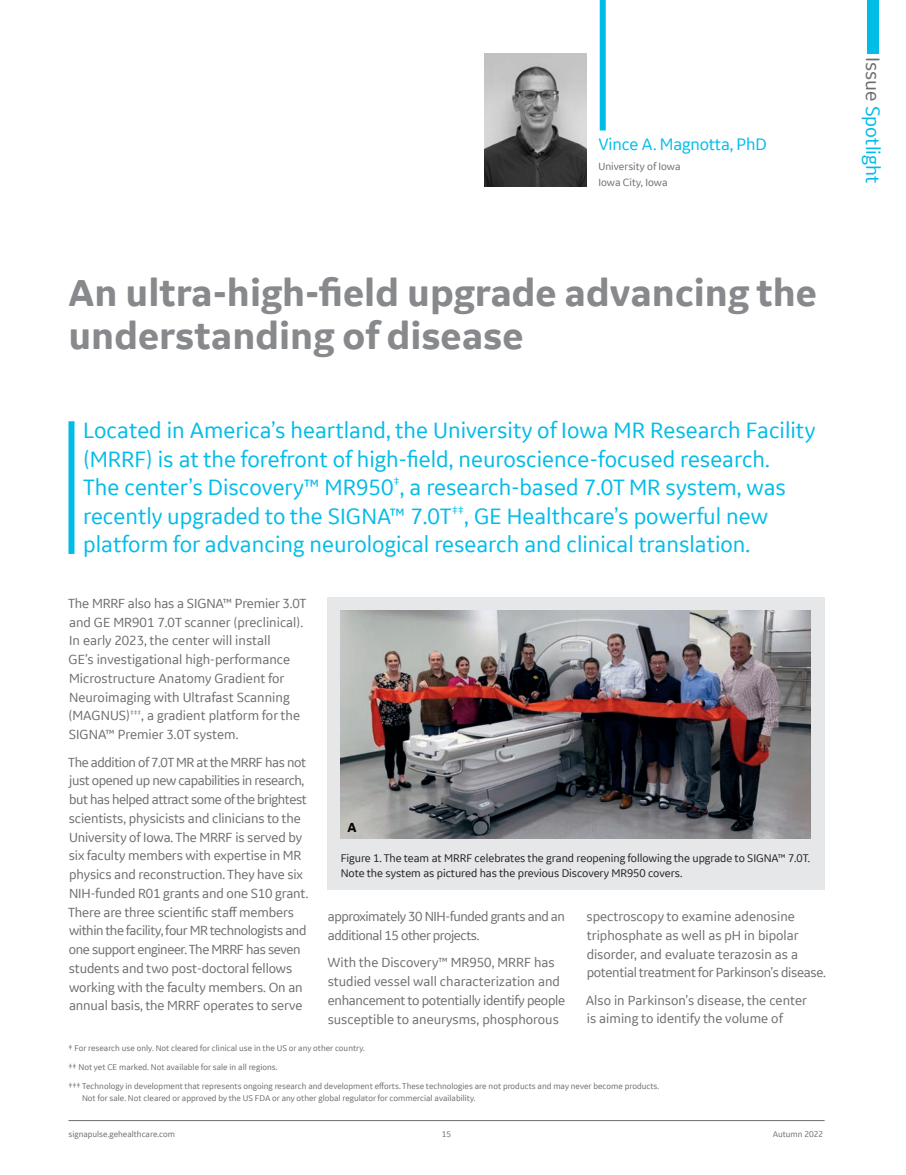
<style>
.page{position:relative;width:906px;height:1175px;background:#fff}
.page>*{position:absolute;margin:0;border:0;box-sizing:border-box;transform-origin:0 0}
.Header-Small{font:700 40.5px/43.5px "GE Inspira Sans";color:#87898c}
.Intro_Copy{font:24px/28.5px "GE Inspira Sans";color:#02bce8}
.t1{font:21px "GE Inspira Sans";color:#02bce8}
.Doctor_s_Name_for_bo{font:18px "GE Inspira Sans";letter-spacing:-.01em;color:#02bce8}
.body_copy{font:14.25px/18.8px "GE Inspira Sans";letter-spacing:-.01em;color:#6c6d70}
.body_copy-2{font:14.25px/18.8px "GE Inspira Sans";letter-spacing:-.03em;color:#6c6d70}
.A_B_C_D_Labels{font:700 14.25px "GE Inspira Sans";color:#080302}
.caption_text{font:12px/15px "GE Inspira Sans";letter-spacing:-.005em;color:#231f20}
.Doctor_s_condensed_b{font:11.25px/16.5px "GE Inspira Sans";color:#6c6d70}
.reference_copy{font:9px/12px "GE Inspira Sans";color:#6c6d70}
.s1{color:#6c6d70}
</style>
<div class="page">
<div style="left:327px;top:596px;width:497px;height:293px;background:#e6e7e9"></div>
<img style="left:484px;top:54px;width:102px;height:132px">
<div style="left:600px;top:0;width:6px;height:130px;background:#02bce8"></div>
<img style="left:341px;top:610px;width:470px;height:228px">
<div style="left:68px;top:421px;width:6px;height:133px;background:#02bce8"></div>
<hr style="left:68px;top:1120px;width:756px;height:1px;background:#6c6d70">
<div style="left:868px;top:0;width:11px;height:53px;background:#02bce8"></div>
<p class="Doctor_s_Name_for_bo" style="left:598px;top:133px;width:170px">Vince A. Magnotta, PhD</p>
<p class="Doctor_s_condensed_b" style="left:598px;top:157px;width:84px">University of Iowa<br>Iowa City, Iowa</p>
<p class="Header-Small" style="left:68px;top:269px;width:750px">An ultra-high-field upgrade advancing the understanding of disease</p>
<p class="Intro_Copy" style="left:83px;top:415px;width:734px">Located in America’s heartland, the University of Iowa MR Research Facility (MRRF) is at the forefront of high-field, neuroscience-focused research.<br>The center’s Discovery™ MR950<sup>‡</sup>, a research-based 7.0T MR system, was recently upgraded to the SIGNA™ 7.0T<sup>‡‡</sup>, GE Healthcare’s powerful new platform for advancing neurological research and clinical translation.</p>
<p class="body_copy" style="left:68px;top:593px;width:240px">The MRRF also has a SIGNA™ Premier 3.0T and GE MR901 7.0T scanner (preclinical).<br>In early 2023, the center will install<br>GE’s investigational high-performance Microstructure Anatomy Gradient for Neuroimaging with Ultrafast Scanning (MAGNUS)<sup>‡‡‡</sup>, a gradient platform for the SIGNA™ Premier 3.0T system.</p>
<p class="body_copy" style="left:68px;top:752px;width:242px">The addition of 7.0T MR at the MRRF has not just opened up new capabilities in research, but has helped attract some of the brightest scientists, physicists and clinicians to the University of Iowa. The MRRF is served by six faculty members with expertise in MR physics and reconstruction. They have six NIH-funded R01 grants and one S10 grant.<br>There are three scientific staff members within the facility, four MR technologists and one support engineer. The MRRF has seven students and two post-doctoral fellows working with the faculty members. On an annual basis, the MRRF operates to serve</p>
<p class="A_B_C_D_Labels" style="left:347px;top:818px;width:11px">A</p>
<p class="caption_text" style="left:341px;top:849px;width:471px">Figure 1. The team at MRRF celebrates the grand reopening following the upgrade to SIGNA™ 7.0T.<br>Note the system as pictured has the previous Discovery MR950 covers.</p>
<p class="body_copy-2" style="left:328px;top:906px;width:239px">approximately 30 NIH-funded grants and an additional 15 other projects.</p>
<p class="body_copy" style="left:328px;top:952px;width:239px">With the Discovery™ MR950, MRRF has studied vessel wall characterization and enhancement to potentially identify people susceptible to aneurysms, phosphorous</p>
<p class="body_copy" style="left:586px;top:906px;width:241px">spectroscopy to examine adenosine triphosphate as well as pH in bipolar disorder, and evaluate terazosin as a potential treatment for Parkinson’s disease.</p>
<p class="body_copy" style="left:586px;top:990px;width:223px">Also in Parkinson’s disease, the center is aiming to identify the volume of</p>
<p class="reference_copy" style="left:68px;top:1041px;width:298px">‡ For research use only. Not cleared for clinical use in the US or any other country.</p>
<p class="reference_copy" style="left:68px;top:1060px;width:211px">‡‡ Not yet CE marked. Not available for sale in all regions.</p>
<p class="reference_copy" style="left:82px;top:1079px;width:579px;text-indent:-14px">‡‡‡ Technology in development that represents ongoing research and development efforts. These technologies are not products and may never become products.<br>Not for sale. Not cleared or approved by the US FDA or any other global regulator for commercial availability.</p>
<p class="reference_copy" style="left:68px;top:1127px;width:108px">signapulse.gehealthcare.com</p>
<p class="reference_copy" style="left:442px;top:1127px;width:11px">15</p>
<p class="reference_copy" style="left:773px;top:1127px;width:52px">Autumn 2022</p>
<h3 class="t1" style="left:886px;top:57px;width:128px;rotate:90deg"><span class="s1">Issue</span> Spotlight</h3>
</div>
